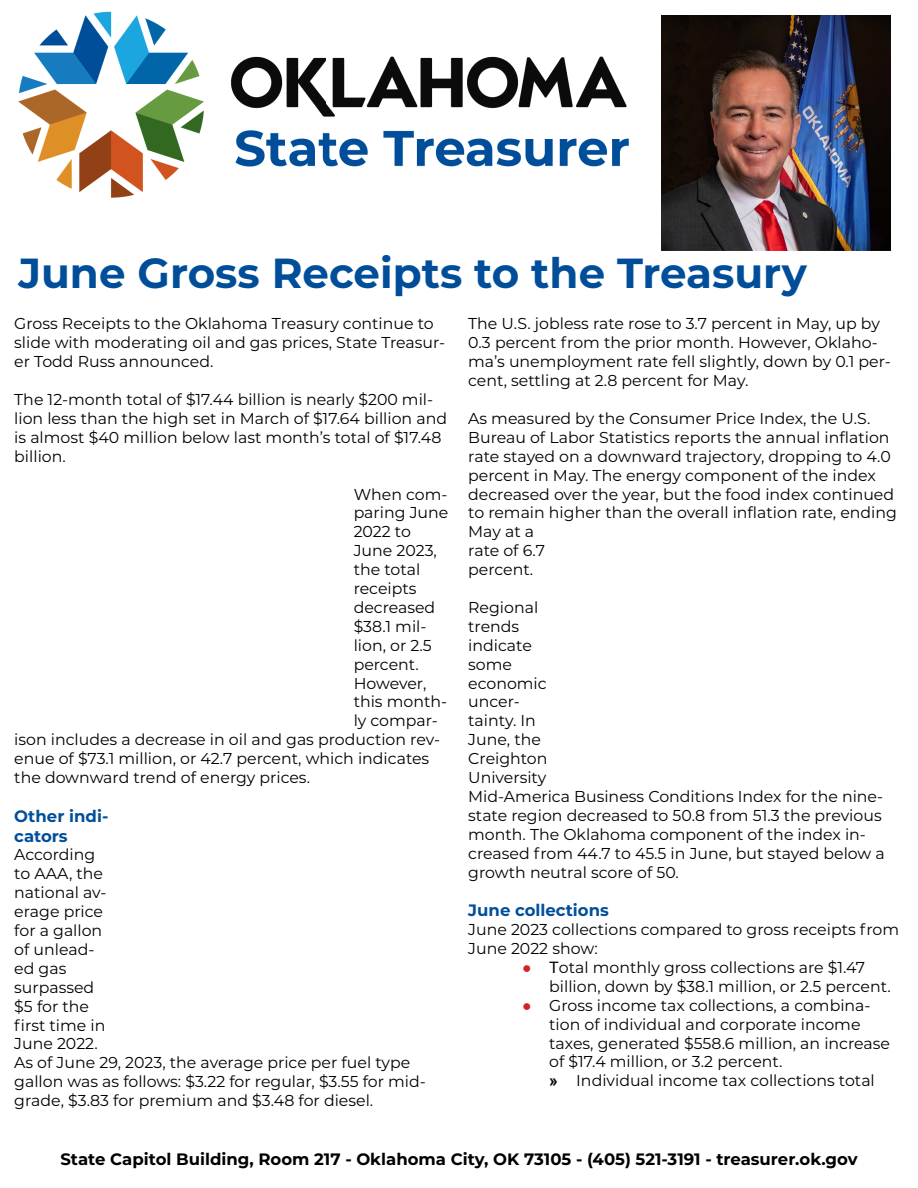
<style>
.page{position:relative;width:918px;height:1188px;background:#fff}
.page>*{position:absolute;margin:0;border:0;box-sizing:border-box;transform-origin:0 0}
.t1{font:700 42px "Montserrat";color:#004e9a}
.t2{font:700 16.5px "Montserrat";color:#000}
.t3{font:700 16.5px/19.8px "Montserrat";color:#004e9a}
.t4{font:15.75px/18.9px "Montserrat";color:#000}
.s1{font-family:"Arial";color:#d2232a}
.s2{font-family:"Arial"}
.s3{font-family:"Arial";font-weight:700}
</style>
<div class="page">
<img style="left:18px;top:11px;width:611px;height:187px">
<img style="left:661px;top:15px;width:230px;height:235px">
<h1 class="t1" style="left:18px;top:243px;width:790px">June Gross Receipts to the Treasury</h1>
<p class="t4" style="left:14px;top:314px;width:433px">Gross Receipts to the Oklahoma Treasury continue to slide with moderating oil and gas prices, State Treasur&shy;er Todd Russ announced.</p>
<p class="t4" style="left:14px;top:389px;width:434px">The 12-month total of $17.44 billion is nearly $200 mil&shy;lion less than the high set in March of $17.64 billion and is almost $40 million below last month’s total of $17.48 billion.</p>
<p class="t4" style="left:354px;top:484px;width:95px">When com-</p>
<p class="t4" style="left:354px;top:503px;width:96px">paring June</p>
<p class="t4" style="left:354px;top:522px;width:59px">2022 to</p>
<p class="t4" style="left:354px;top:541px;width:85px">June 2023,</p>
<p class="t4" style="left:354px;top:560px;width:68px">the total</p>
<p class="t4" style="left:354px;top:578px;width:64px">receipts</p>
<p class="t4" style="left:354px;top:597px;width:83px">decreased</p>
<p class="t4" style="left:354px;top:616px;width:74px">$38.1 mil-</p>
<p class="t4" style="left:354px;top:635px;width:80px">lion, or 2.5</p>
<p class="t4" style="left:354px;top:654px;width:67px">percent.</p>
<p class="t4" style="left:354px;top:673px;width:74px">However,</p>
<p class="t4" style="left:354px;top:692px;width:95px">this month-</p>
<p class="t4" style="left:354px;top:711px;width:86px">ly compar-</p>
<p class="t4" style="left:14px;top:730px;width:427px">ison includes a decrease in oil and gas production rev-</p>
<p class="t4" style="left:14px;top:749px;width:417px">enue of $73.1 million, or 42.7 percent, which indicates</p>
<p class="t4" style="left:14px;top:767px;width:297px">the downward trend of energy prices.</p>
<p class="t3" style="left:14px;top:805px;width:96px">Other indi&shy;cators</p>
<p class="t4" style="left:14px;top:845px;width:413px">According<br>to AAA, the<br>national av-<br>erage price<br>for a gallon<br>of unlead-<br>ed gas<br>surpassed<br>$5 for the<br>first time in<br>June 2022.<br>As of June 29, 2023, the average price per fuel type gallon was as follows: $3.22 for regular, $3.55 for mid&shy;grade, $3.83 for premium and $3.48 for diesel.</p>
<p class="t4" style="left:468px;top:314px;width:424px">The U.S. jobless rate rose to 3.7 percent in May, up by 0.3 percent from the prior month. However, Oklaho&shy;ma’s unemployment rate fell slightly, down by 0.1 per&shy;cent, settling at 2.8 percent for May.</p>
<p class="t4" style="left:468px;top:408px;width:430px">As measured by the Consumer Price Index, the U.S.<br>Bureau of Labor Statistics reports the annual inflation rate stayed on a downward trajectory, dropping to 4.0 percent in May. The energy component of the index decreased over the year, but the food index continued to remain higher than the overall inflation rate, ending May at a<br>rate of 6.7<br>percent.</p>
<p class="t4" style="left:468px;top:597px;width:418px">Regional<br>trends<br>indicate<br>some<br>economic<br>uncer-<br>tainty. In<br>June, the<br>Creighton<br>University<br>Mid-America Business Conditions Index for the nine&shy;state region decreased to 50.8 from 51.3 the previous month. The Oklahoma component of the index in&shy;creased from 44.7 to 45.5 in June, but stayed below a growth neutral score of 50.</p>
<p class="t3" style="left:468px;top:900px;width:142px">June collections</p>
<p class="t4" style="left:468px;top:920px;width:432px">June 2023 collections compared to gross receipts from<br>June 2022 show:</p>
<p class="t4" style="left:549px;top:957px;width:343px;text-indent:-27px"><span class="s1">●</span> <span class="s2">T</span>otal monthly gross collections are $1.47 billion, down by $38.1 million, or 2.5 percent.</p>
<p class="t4" style="left:549px;top:995px;width:342px;text-indent:-27px"><span class="s1">●</span> Gross income tax collections, a combina&shy;tion of individual and corporate income taxes, generated $558.6 million, an increase of $17.4 million, or 3.2 percent.<br><span class="s3">»</span> Individual income tax collections total</p>
<p class="t2" style="left:60px;top:1147px;width:799px">State Capitol Building, Room 217 - Oklahoma City, OK 73105 - (405) 521-3191 - treasurer.ok.gov</p>
</div>
